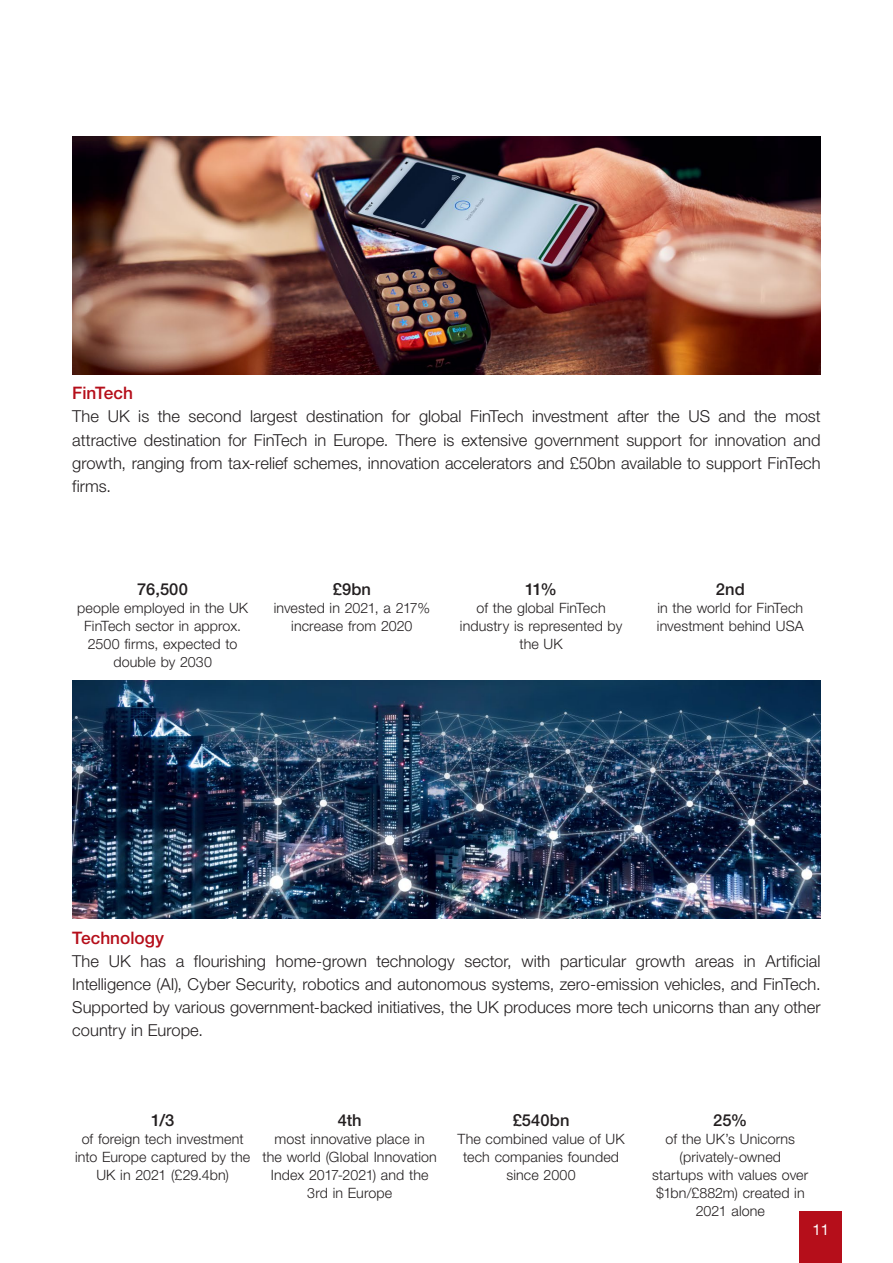
<style>
.page{position:relative;width:893px;height:1263px;background:#fff}
.page>*{position:absolute;margin:0;border:0;box-sizing:border-box;transform-origin:0 0}
.t1{font:500 17.25px "Helvetica Neue 65";color:#b50e1a}
.t2{font:300 16.5px/23.1px "Helvetica Neue 45";color:#231f20;text-align:justify}
.t3{font:500 16.5px "Helvetica Neue 65";letter-spacing:.005em;color:#231f20}
.t4{font:15px "Helvetica Neue 55";color:#fff}
.t5{font:300 14.25px/18px "Helvetica Neue 45";letter-spacing:.005em;color:#231f20;text-align:center}
</style>
<div class="page">
<div style="left:799px;top:1212px;width:43px;height:51px;background:#b50e1a"></div>
<img style="left:72px;top:136px;width:749px;height:238px">
<img style="left:72px;top:680px;width:749px;height:238px">
<p class="t1" style="left:72px;top:383px;width:62px">FinTech</p>
<p class="t2" style="left:72px;top:405px;width:750px">The UK is the second largest destination for global FinTech investment after the US and the most attractive destination for FinTech in Europe. There is extensive government support for innovation and growth, ranging from tax-relief schemes, innovation accelerators and £50bn available to support FinTech firms.</p>
<p class="t3" style="left:137px;top:579px;width:52px">76,500</p>
<p class="t5" style="left:77px;top:598px;width:173px">people employed in the UK<br>FinTech sector in approx.<br>2500 firms, expected to double by 2030</p>
<p class="t3" style="left:333px;top:579px;width:40px">£9bn</p>
<p class="t5" style="left:274px;top:598px;width:158px">invested in 2021, a 217% increase from 2020</p>
<p class="t3" style="left:525px;top:579px;width:33px">11%</p>
<p class="t5" style="left:460px;top:598px;width:164px">of the global FinTech industry is represented by the UK</p>
<p class="t3" style="left:716px;top:579px;width:30px">2nd</p>
<p class="t5" style="left:657px;top:598px;width:148px;text-align:left">in the world for FinTech investment behind USA</p>
<p class="t1" style="left:72px;top:927px;width:93px">Technology</p>
<p class="t2" style="left:72px;top:949px;width:750px">The UK has a flourishing home-grown technology sector, with particular growth areas in Artificial Intelligence (AI), Cyber Security, robotics and autonomous systems, zero-emission vehicles, and FinTech.<br>Supported by various government-backed initiatives, the UK produces more tech unicorns than any other country in Europe.</p>
<p class="t3" style="left:151px;top:1110px;width:25px">1/3</p>
<p class="t5" style="left:75px;top:1130px;width:177px">of foreign tech investment into Europe captured by the<br>UK in 2021 (£29.4bn)</p>
<p class="t3" style="left:338px;top:1110px;width:25px">4th</p>
<p class="t5" style="left:263px;top:1130px;width:176px">most innovative place in<br>the world (Global Innovation<br>Index 2017-2021) and the<br>3rd in Europe</p>
<p class="t3" style="left:513px;top:1110px;width:58px">£540bn</p>
<p class="t5" style="left:457px;top:1130px;width:169px">The combined value of UK tech companies founded since 2000</p>
<p class="t3" style="left:713px;top:1110px;width:36px">25%</p>
<p class="t5" style="left:652px;top:1130px;width:158px">of the UK’s Unicorns (privately-owned startups with values over $1bn/£882m) created in<br>2021 alone</p>
<p class="t4" style="left:812px;top:1221px;width:18px">11</p>
</div>
